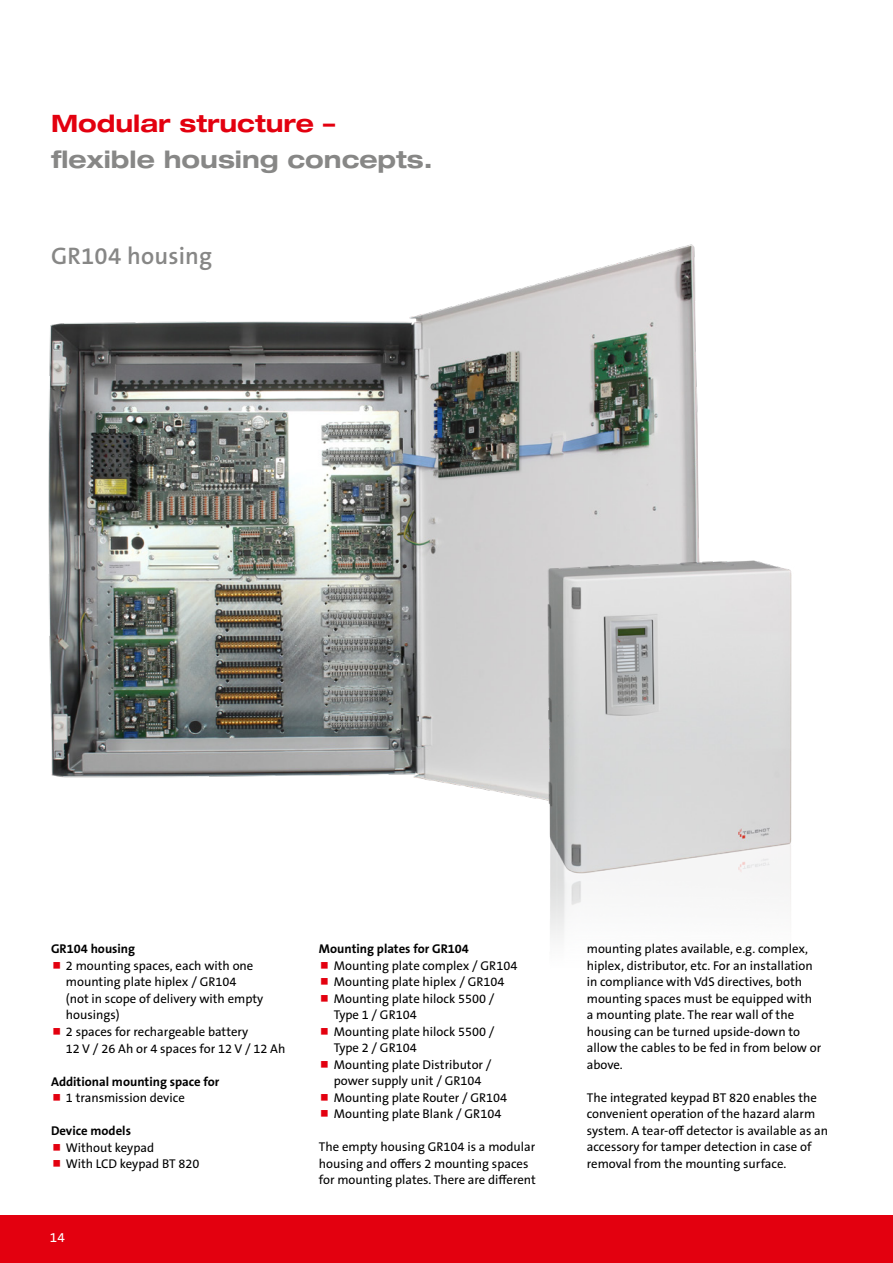
<style>
.page{position:relative;width:893px;height:1263px;background:#fff}
.page>*{position:absolute;margin:0;border:0;box-sizing:border-box;transform-origin:0 0}
.t1{font:700 expanded 24px "Helvetica Neue LT Pro";color:#878786}
.t2{font:700 expanded 24px "Helvetica Neue LT Pro";color:#e3000f}
.t3{font:600 24px "The Sans B Plus W6";letter-spacing:.01em;color:#878786}
.t4{font:13.5px "The Sans B Plus W5 Plain";color:#fff}
.t5{font:12.75px/16.5px "The Sans B Plus W5 Plain";color:#000}
.t6{font:700 12.75px "The Sans B Plus W7";color:#000}
</style>
<div class="page">
<div style="left:0;top:1215px;width:893px;height:48px;background:#e3000f"></div>
<img style="left:48px;top:244px;width:651px;height:554px">
<img style="left:530px;top:549px;width:262px;height:391px">
<h1 class="t2" style="left:51px;top:108px;width:286px">Modular structure –</h1>
<h1 class="t1" style="left:51px;top:144px;width:383px">flexible housing concepts.</h1>
<h1 class="t3" style="left:51px;top:241px;width:163px">GR104 housing</h1>
<p class="t6" style="left:51px;top:941px;width:86px">GR104 housing</p>
<p class="t5" style="left:66px;top:957px;width:221px">2 mounting spaces, each with one mounting plate hiplex / GR104<br>(not in scope of delivery with empty housings)<br>2 spaces for rechargeable battery<br>12 V / 26 Ah or 4 spaces for 12 V / 12 Ah</p>
<p class="t6" style="left:51px;top:1073px;width:170px">Additional mounting space for</p>
<p class="t5" style="left:66px;top:1089px;width:120px">1 transmission device</p>
<p class="t6" style="left:51px;top:1122px;width:81px">Device models</p>
<p class="t5" style="left:66px;top:1139px;width:135px">Without keypad<br>With LCD keypad BT 820</p>
<p class="t4" style="left:50px;top:1229px;width:16px">14</p>
<p class="t6" style="left:319px;top:941px;width:152px">Mounting plates for GR104</p>
<p class="t5" style="left:334px;top:957px;width:185px">Mounting plate complex / GR104<br>Mounting plate hiplex / GR104<br>Mounting plate hilock 5500 /<br>Type 1 / GR104<br>Mounting plate hilock 5500 /<br>Type 2 / GR104<br>Mounting plate Distributor / power supply unit / GR104<br>Mounting plate Router / GR104<br>Mounting plate Blank / GR104</p>
<p class="t5" style="left:319px;top:1139px;width:218px">The empty housing GR104 is a modular housing and offers 2 mounting spaces for mounting plates. There are different</p>
<p class="t5" style="left:587px;top:941px;width:236px">mounting plates available, e.g. complex, hiplex, distributor, etc. For an installation in compliance with VdS directives, both mounting spaces must be equipped with a mounting plate. The rear wall of the housing can be turned upside-down to allow the cables to be fed in from below or above.</p>
<p class="t5" style="left:587px;top:1089px;width:243px">The integrated keypad BT 820 enables the convenient operation of the hazard alarm system. A tear-off detector is available as an accessory for tamper detection in case of removal from the mounting surface.</p>
</div>
